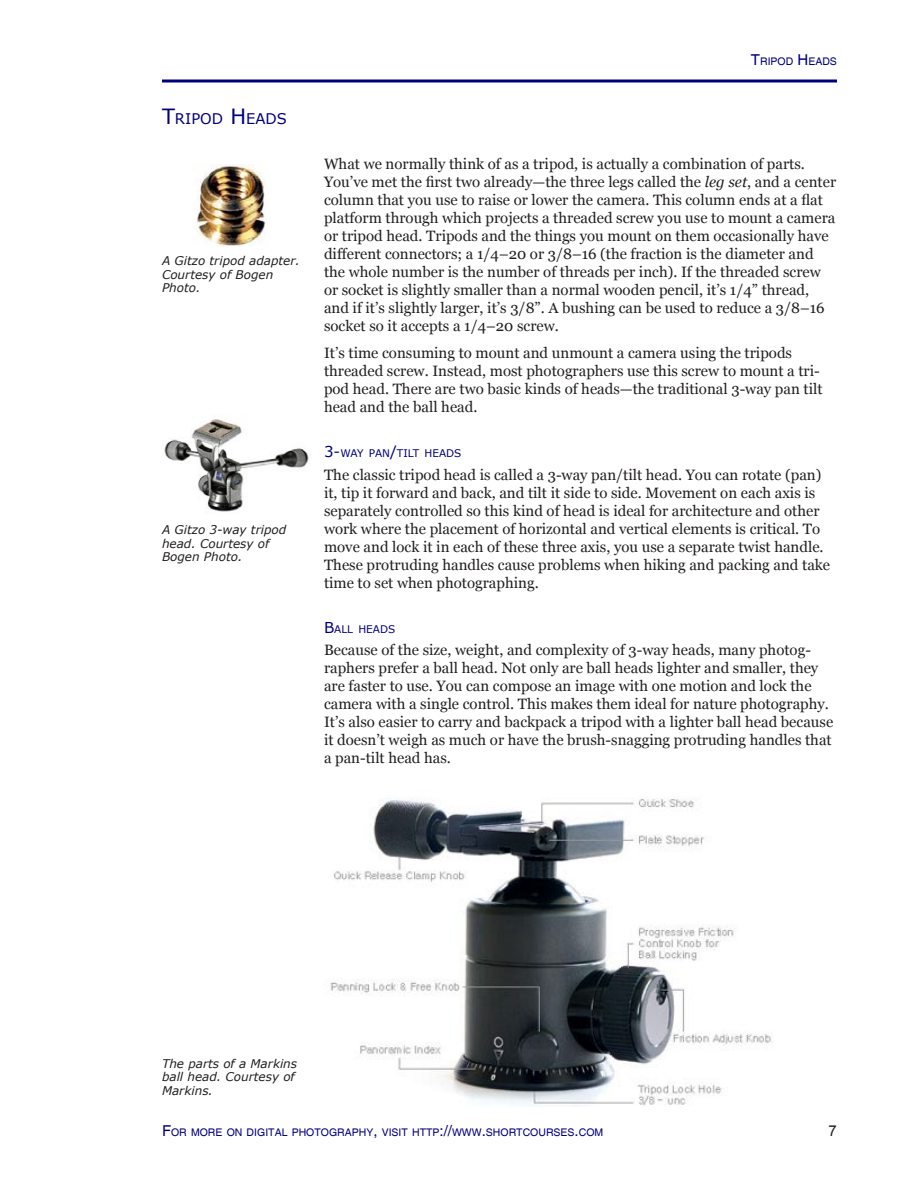
<style>
.page{position:relative;width:918px;height:1188px;background:#fff}
.page>*{position:absolute;margin:0;border:0;box-sizing:border-box;transform-origin:0 0}
.t1{font:15px/18px "Georgia";color:#231f20}
.t2{font:14.7px "Verdana";color:#00007f}
.t3{font:italic 12px/13.5px "Verdana";color:#231f20}
.t4{font:10.5px "Helvetica";color:#00007f}
.t5{font:10.5px "Verdana";color:#00007f}
.s1{font-size:21px}
.s2{font-size:15px}
.s3{font-style:italic}
</style>
<div class="page">
<hr style="left:162px;top:80px;width:675px;height:2px;background:#00007f">
<img style="left:164px;top:419px;width:145px;height:93px">
<img style="left:330px;top:798px;width:443px;height:309px">
<img style="left:197px;top:165px;width:69px;height:82px">
<p class="t2" style="left:162px;top:109px;width:126px"><span class="s1">T</span>RIPOD <span class="s1">H</span> EADS</p>
<p class="t3" style="left:162px;top:254px;width:139px">A Gitzo tripod adapter.<br>Courtesy of Bogen<br>Photo.</p>
<p class="t3" style="left:162px;top:524px;width:126px">A Gitzo 3-way tripod head. Courtesy of<br>Bogen Photo.</p>
<p class="t4" style="left:751px;top:55px;width:88px"><span class="s2">T</span>RIPOD <span class="s2">H</span> EADS</p>
<p class="t1" style="left:324px;top:155px;width:514px">What we normally think of as a tripod, is actually a combination of parts.<br>You’ve met the first two already—the three legs called the <span class="s3">leg set</span>, and a center column that you use to raise or lower the camera. This column ends at a flat platform through which projects a threaded screw you use to mount a camera or tripod head. Tripods and the things you mount on them occasionally have different connectors; a 1/4–20 or 3/8–16 (the fraction is the diameter and the whole number is the number of threads per inch). If the threaded screw or socket is slightly smaller than a normal wooden pencil, it’s 1/4” thread, and if it’s slightly larger, it’s 3/8”. A bushing can be used to reduce a 3/8–16 socket so it accepts a 1/4–20 screw.</p>
<p class="t1" style="left:324px;top:344px;width:500px">It’s time consuming to mount and unmount a camera using the tripods threaded screw. Instead, most photographers use this screw to mount a tri&shy;pod head. There are two basic kinds of heads—the traditional 3-way pan tilt head and the ball head.</p>
<p class="t5" style="left:324px;top:447px;width:139px"><span class="s2">3-</span>WAY PAN<span class="s2">/</span>TILT HEADS</p>
<p class="t1" style="left:324px;top:466px;width:508px">The classic tripod head is called a 3-way pan/tilt head. You can rotate (pan) it, tip it forward and back, and tilt it side to side. Movement on each axis is separately controlled so this kind of head is ideal for architecture and other work where the placement of horizontal and vertical elements is critical. To move and lock it in each of these three axis, you use a separate twist handle.<br>These protruding handles cause problems when hiking and packing and take time to set when photographing.</p>
<p class="t5" style="left:324px;top:622px;width:73px"><span class="s2">B</span>ALL HEADS</p>
<p class="t1" style="left:324px;top:641px;width:511px">Because of the size, weight, and complexity of 3-way heads, many photog&shy;raphers prefer a ball head. Not only are ball heads lighter and smaller, they are faster to use. You can compose an image with one motion and lock the camera with a single control. This makes them ideal for nature photography.<br>It’s also easier to carry and backpack a tripod with a lighter ball head because it doesn’t weigh as much or have the brush-snagging protruding handles that a pan-tilt head has.</p>
<p class="t3" style="left:162px;top:1057px;width:137px">The parts of a Markins ball head. Courtesy of<br>Markins.</p>
<p class="t4" style="left:162px;top:1126px;width:443px"><span class="s2">F</span>OR MORE ON DIGITAL PHOTOGRAPHY<span class="s2">,</span> VISIT HTTP<span class="s2">://</span>WWW<span class="s2">.</span>SHORTCOURSES<span class="s2">.</span>COM</p>
</div>
